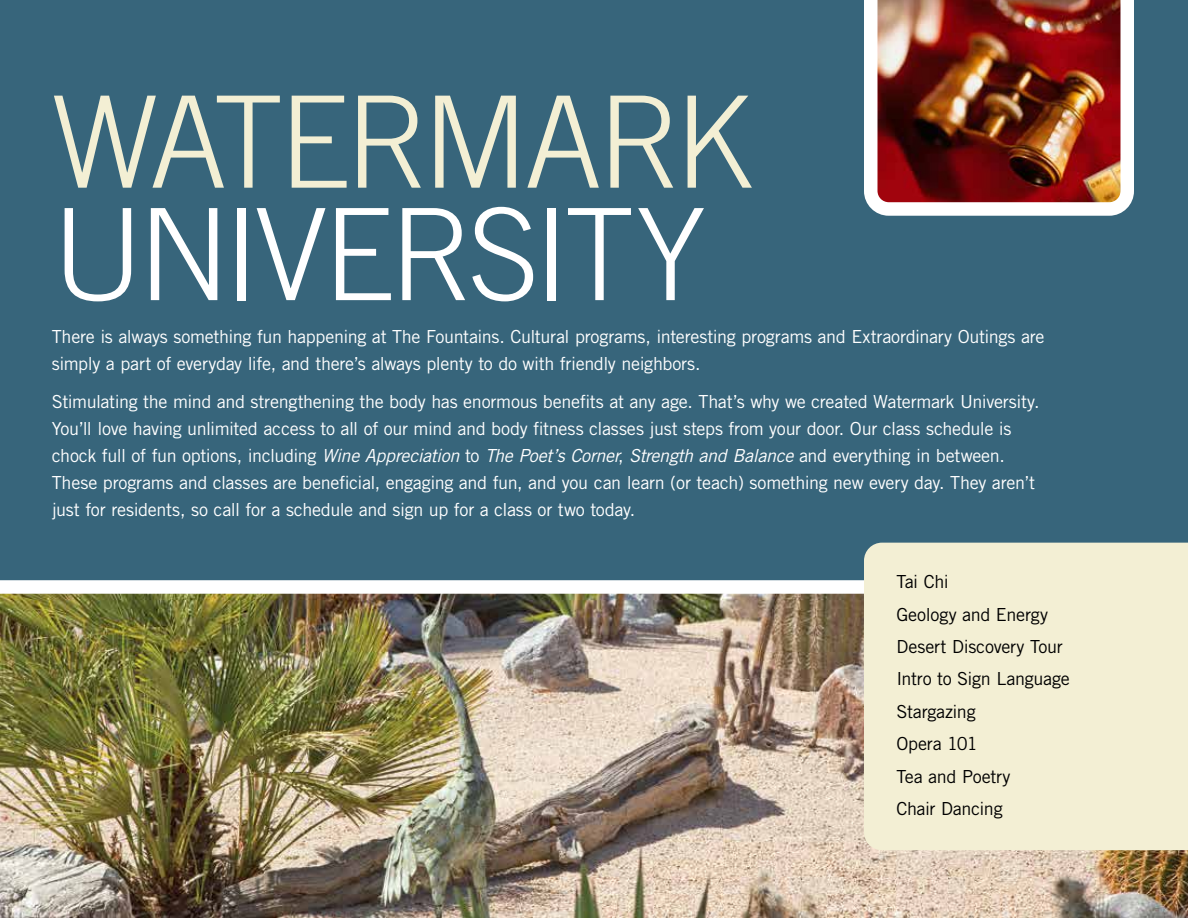
<style>
.page{position:relative;width:1188px;height:918px;background:#fff}
.page>*{position:absolute;margin:0;border:0;box-sizing:border-box;transform-origin:0 0}
.t1{font:300 127.5px "Trade Gothic";letter-spacing:-.04em;color:#fff}
.t2{font:300 127.5px "Trade Gothic";letter-spacing:-.05em;color:#f3efd4}
.t3{font:18px/27px "Trade Gothic";letter-spacing:-.02em;color:#fff}
.t4{font:18px/32.4px "Trade Gothic";letter-spacing:-.015em;color:#000}
.s1{font-style:italic}
</style>
<div class="page">
<img style="left:0;top:594px;width:1188px;height:324px">
<div style="left:0;top:0;width:1188px;height:594px;background:#37657b"></div>
<div style="left:864px;top:543px;width:324px;height:307px;background:#f3efd4"></div>
<img style="left:864px;top:0;width:270px;height:216px">
<h1 class="t2" style="left:52px;top:67px;width:702px">WATERMARK</h1>
<h1 class="t1" style="left:52px;top:179px;width:656px">UNIVERSITY</h1>
<p class="t3" style="left:52px;top:323px;width:994px">There is always something fun happening at The Fountains. Cultural programs, interesting programs and Extraordinary Outings are simply a part of everyday life, and there’s always plenty to do with friendly neighbors.</p>
<p class="t3" style="left:52px;top:388px;width:989px">Stimulating the mind and strengthening the body has enormous benefits at any age. That’s why we created Watermark University.<br>You’ll love having unlimited access to all of our mind and body fitness classes just steps from your door. Our class schedule is chock full of fun options, including <span class="s1">Wine Appreciation</span> to <span class="s1">The Poet’s Corner</span>, <span class="s1">Strength and Balance</span> and everything in between.<br>These programs and classes are beneficial, engaging and fun, and you can learn (or teach) something new every day. They aren’t just for residents, so call for a schedule and sign up for a class or two today.</p>
<p class="t4" style="left:896px;top:565px;width:175px">Tai Chi<br>Geology and Energy<br>Desert Discovery Tour<br>Intro to Sign Language<br>Stargazing<br>Opera 101<br>Tea and Poetry<br>Chair Dancing</p>
</div>
